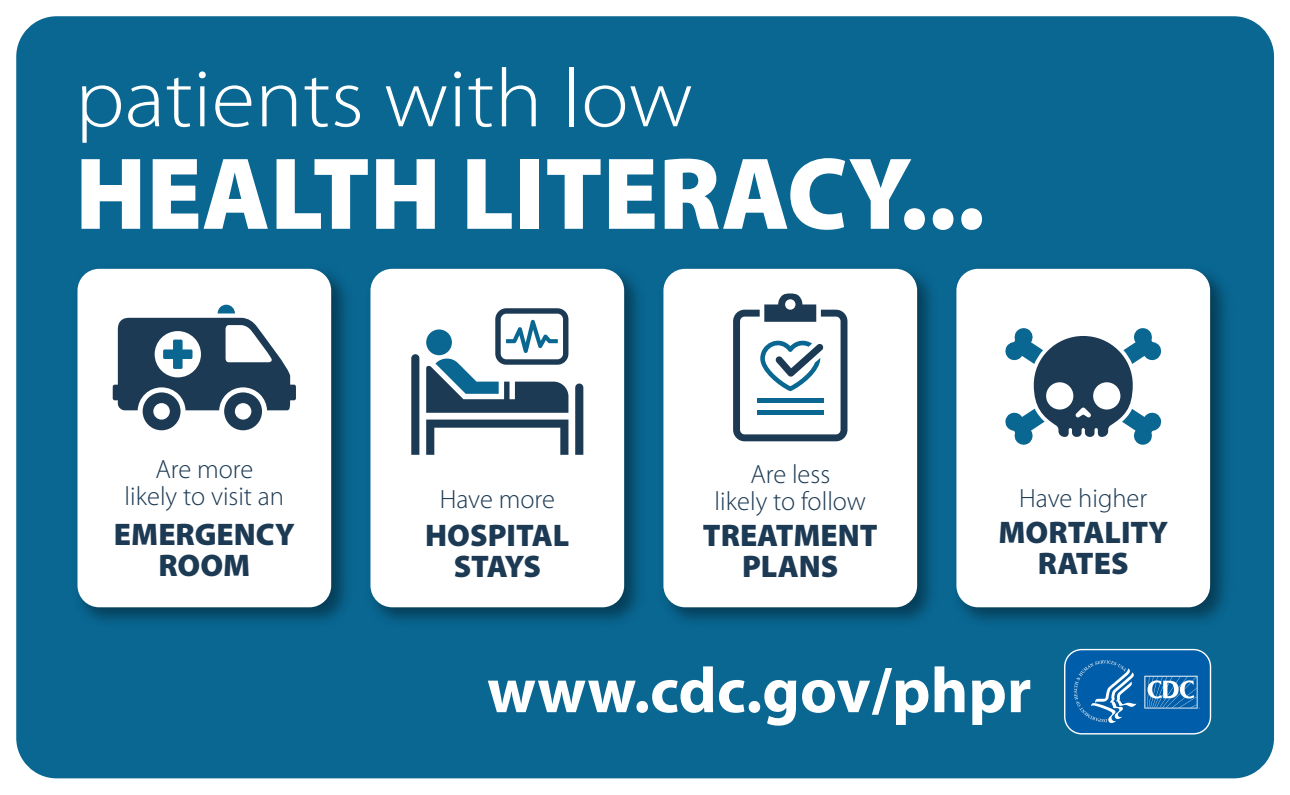
<style>
.page{position:relative;width:1290px;height:795px;background:#fff}
.page>*{position:absolute;margin:0;border:0;box-sizing:border-box;transform-origin:0 0}
.t1{font:900 103.25px "Myriad Pro";color:#fff}
.t2{font:300 83.25px "Myriad Pro";color:#fff;scale:1.08 1}
.t3{font:700 64.5px "Myriad Pro";color:#fff}
.t4{font:900 31.25px/31.2px "Myriad Pro";color:#1c3a54;text-align:center}
.t5{font:300 26.5px/27px "Myriad Pro";color:#1c3a54;text-align:center}
</style>
<div class="page">
<div style="left:16px;top:16px;width:1258px;height:762px;background:#096792;border-radius:40px"></div>
<img style="left:79px;top:268px;width:268px;height:354px">
<div style="left:77px;top:269px;width:254px;height:338px;background:#fff;border-radius:22px"></div>
<svg style="left:113px;top:305px;width:183px;height:125px"></svg>
<img style="left:372px;top:268px;width:267px;height:354px">
<div style="left:370px;top:269px;width:254px;height:338px;background:#fff;border-radius:22px"></div>
<svg style="left:411px;top:308px;width:172px;height:147px"></svg>
<img style="left:664px;top:268px;width:268px;height:354px">
<div style="left:663px;top:269px;width:254px;height:338px;background:#fff;border-radius:22px"></div>
<svg style="left:733px;top:293px;width:114px;height:148px"></svg>
<svg style="left:1064px;top:648px;width:148px;height:87px;background:#2574b4"></svg>
<img style="left:957px;top:268px;width:269px;height:354px">
<div style="left:956px;top:269px;width:254px;height:338px;background:#fff;border-radius:22px"></div>
<svg style="left:1005px;top:328px;width:157px;height:117px"></svg>
<h2 class="t2" style="left:75px;top:53px;width:573px">patients with low</h2>
<h1 class="t1" style="left:75px;top:135px;width:911px">HEALTH LITERACY...</h1>
<p class="t5" style="left:125px;top:456px;width:161px">Are more<br>likely to visit an</p>
<p class="t4" style="left:114px;top:519px;width:182px">EMERGENCY<br>ROOM</p>
<p class="t5" style="left:440px;top:486px;width:117px">Have more</p>
<p class="t4" style="left:425px;top:520px;width:146px">HOSPITAL<br>STAYS</p>
<p class="t5" style="left:714px;top:461px;width:153px">Are less<br>likely to follow</p>
<p class="t4" style="left:703px;top:520px;width:176px">TREATMENT<br>PLANS</p>
<p class="t5" style="left:1019px;top:484px;width:130px">Have higher</p>
<p class="t4" style="left:998px;top:517px;width:171px">MORTALITY<br>RATES</p>
<h3 class="t3" style="left:487px;top:648px;width:546px">www.cdc.gov/phpr</h3>
</div>
